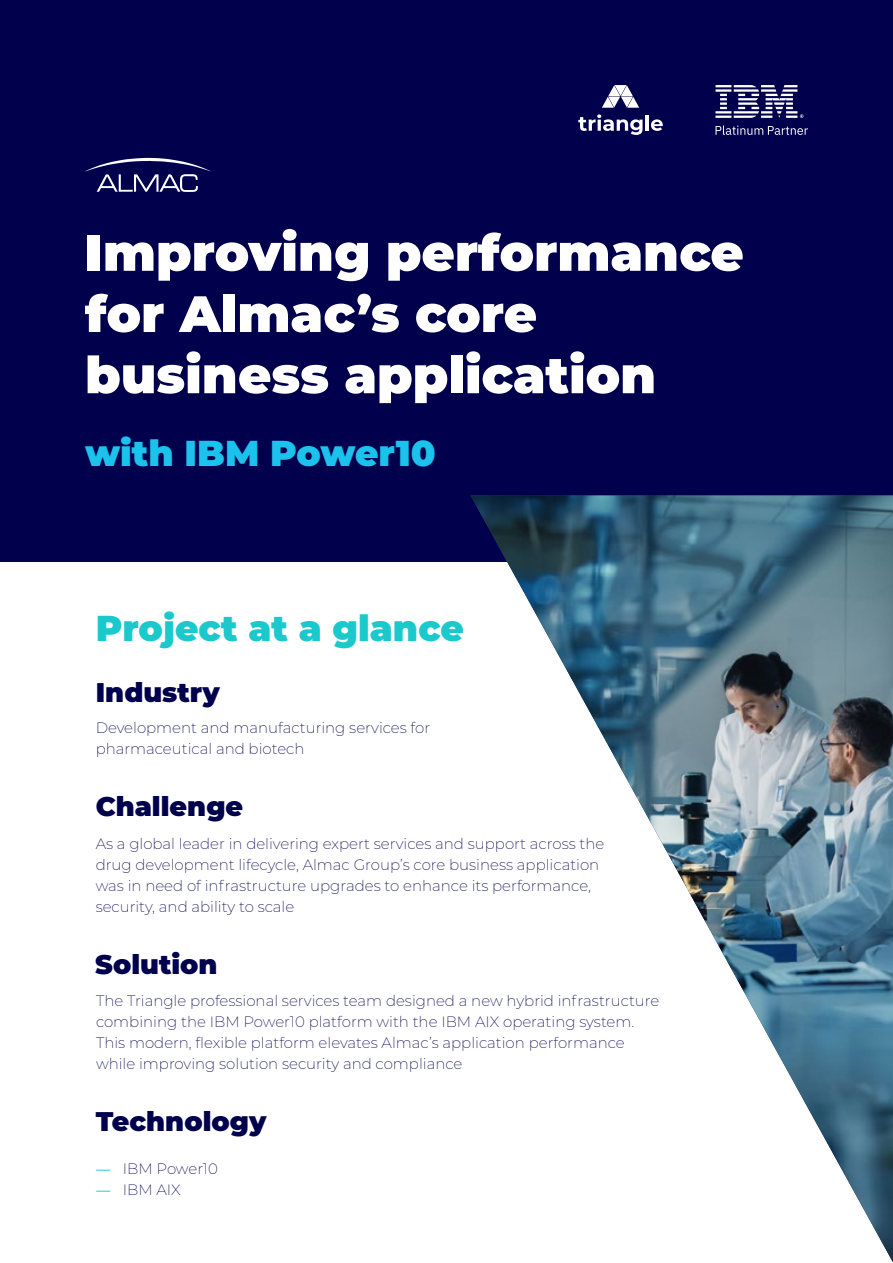
<style>
.page{position:relative;width:893px;height:1263px;background:#fff}
.page>*{position:absolute;margin:0;border:0;box-sizing:border-box;transform-origin:0 0}
.t1{font:900 51px/61.2px "Montserrat";color:#fff}
.t2{font:900 36px "Montserrat";color:#1bc9cc}
.t3{font:900 36px "Montserrat";color:#1ac2ec}
.t4{font:900 27px "Montserrat";color:#00004d}
.t5{font:200 15px/21px "Montserrat";color:#00004d}
.s1{font-family:"Myriad Pro";font-weight:400;color:#1bc9cc}
</style>
<div class="page">
<div style="left:0;top:0;width:893px;height:561px;background:#00004d"></div>
<svg style="left:715px;top:126px;width:93px;height:9px"></svg>
<svg style="left:715px;top:85px;width:88px;height:33px"></svg>
<svg style="left:578px;top:114px;width:65px;height:21px"></svg>
<hr style="left:646px;top:115px;width:3px;height:16px;background:#fff">
<svg style="left:651px;top:119px;width:12px;height:12px"></svg>
<svg style="left:602px;top:85px;width:37px;height:23px"></svg>
<svg style="left:85px;top:158px;width:126px;height:34px"></svg>
<img style="left:470px;top:495px;width:423px;height:767px">
<h1 class="t1" style="left:85px;top:219px;width:660px">Improving performance for Almac’s core business application</h1>
<h2 class="t3" style="left:85px;top:426px;width:352px">with IBM Power10</h2>
<h2 class="t2" style="left:96px;top:601px;width:370px">Project at a glance</h2>
<h3 class="t4" style="left:96px;top:672px;width:126px">Industry</h3>
<p class="t5" style="left:96px;top:716px;width:336px">Development and manufacturing services for pharmaceutical and biotech</p>
<h3 class="t4" style="left:96px;top:786px;width:149px">Challenge</h3>
<p class="t5" style="left:96px;top:832px;width:510px">As a global leader in delivering expert services and support across the drug development lifecycle, Almac Group’s core business application was in need of infrastructure upgrades to enhance its performance, security, and ability to scale</p>
<h3 class="t4" style="left:95px;top:944px;width:124px">Solution</h3>
<p class="t5" style="left:96px;top:990px;width:565px">The Triangle professional services team designed a new hybrid infrastructure combining the IBM Power10 platform with the IBM AIX operating system.<br>This modern, flexible platform elevates Almac’s application performance while improving solution security and compliance</p>
<h3 class="t4" style="left:96px;top:1101px;width:172px">Technology</h3>
<p class="t5" style="left:96px;top:1157px;width:124px"><span class="s1">—</span> IBM Power10</p>
<p class="t5" style="left:96px;top:1178px;width:86px"><span class="s1">—</span> IBM AIX</p>
</div>
